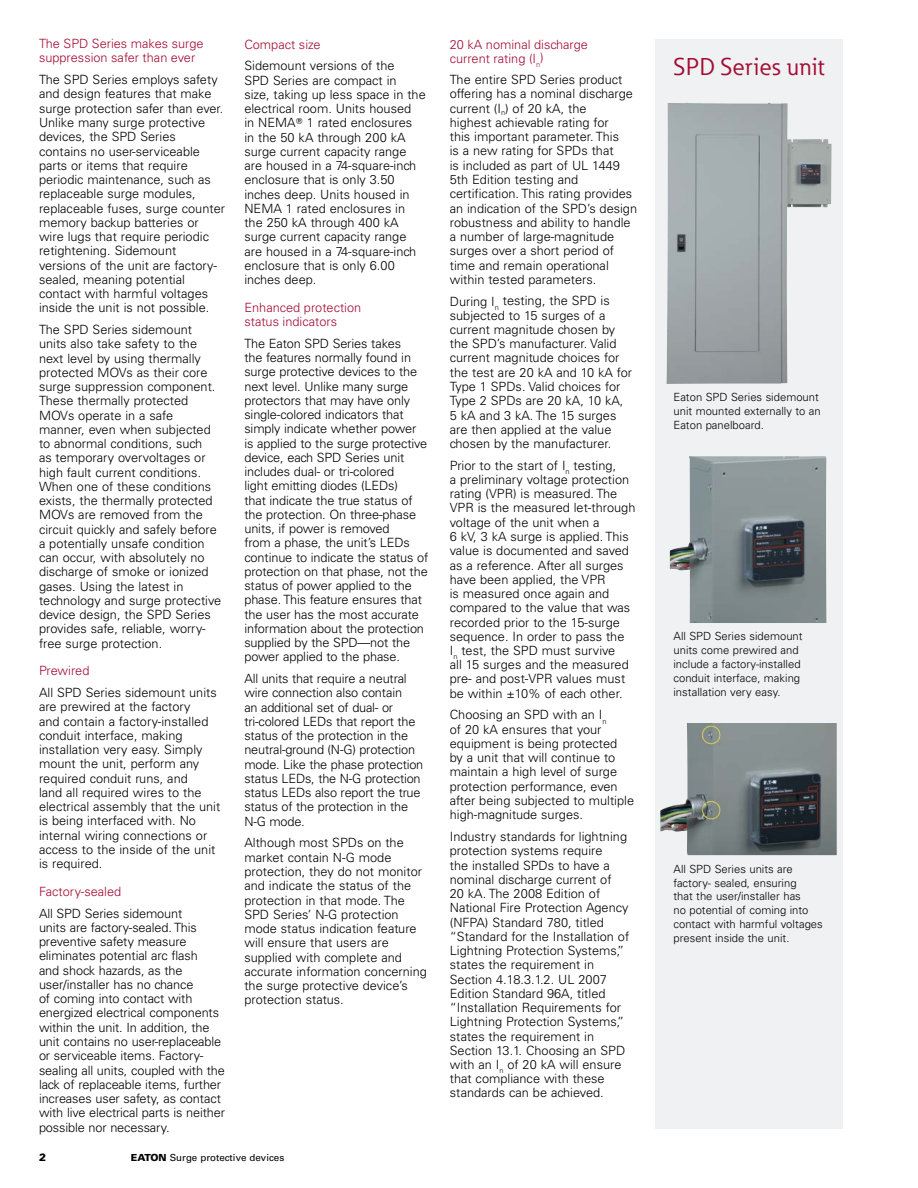
<style>
.page{position:relative;width:918px;height:1188px;background:#fff}
.page>*{position:absolute;margin:0;border:0;box-sizing:border-box;transform-origin:0 0}
.t1{font:24px "Eaton";color:#a30c33}
.t2{font:300 12.75px/14.2px "Univers LT Std";color:#000}
.t3{font:300 12.75px/14.2px "Univers LT Std";color:#a30c33}
.t4{font:300 11.25px/13.8px "Univers LT Std";color:#000}
.t5{font:900 10.5px "Univers LT Std";color:#000}
.t6{font:9.75px "Univers LT Std";color:#000}
.s1{font-family:"Universal Newswith Comm Pi";font-weight:400}
.s2{font-weight:900}
</style>
<div class="page">
<div style="left:656px;top:39px;width:187px;height:1090px;background:#eff1f3"></div>
<img style="left:660px;top:723px;width:177px;height:132px">
<img style="left:667px;top:103px;width:165px;height:281px">
<img style="left:670px;top:456px;width:156px;height:167px">
<p class="t3" style="left:39px;top:37px;width:166px">The SPD Series makes surge suppression safer than ever</p>
<p class="t2" style="left:39px;top:73px;width:188px">The SPD Series employs safety and design features that make surge protection safer than ever.<br>Unlike many surge protective devices, the SPD Series contains no user-serviceable parts or items that require periodic maintenance, such as replaceable surge modules, replaceable fuses, surge counter memory backup batteries or wire lugs that require periodic retightening. Sidemount versions of the unit are factory&shy;sealed, meaning potential contact with harmful voltages inside the unit is not possible.</p>
<p class="t2" style="left:39px;top:322px;width:184px">The SPD Series sidemount units also take safety to the next level by using thermally protected MOVs as their core surge suppression component.<br>These thermally protected<br>MOVs operate in a safe manner, even when subjected to abnormal conditions, such<br>as temporary overvoltages or high fault current conditions.<br>When one of these conditions exists, the thermally protected<br>MOVs are removed from the circuit quickly and safely before a potentially unsafe condition can occur, with absolutely no discharge of smoke or ionized gases. Using the latest in technology and surge protective device design, the SPD Series provides safe, reliable, worry&shy;free surge protection.</p>
<p class="t3" style="left:39px;top:664px;width:52px">Prewired</p>
<p class="t2" style="left:39px;top:686px;width:183px">All SPD Series sidemount units are prewired at the factory<br>and contain a factory-installed conduit interface, making installation very easy. Simply mount the unit, perform any required conduit runs, and<br>land all required wires to the electrical assembly that the unit is being interfaced with. No internal wiring connections or access to the inside of the unit is required.</p>
<p class="t3" style="left:39px;top:884px;width:84px">Factory-sealed</p>
<p class="t2" style="left:39px;top:906px;width:188px">All SPD Series sidemount<br>units are factory-sealed. This preventive safety measure eliminates potential arc flash<br>and shock hazards, as the user/installer has no chance<br>of coming into contact with energized electrical components within the unit. In addition, the unit contains no user-replaceable or serviceable items. Factory&shy;sealing all units, coupled with the lack of replaceable items, further increases user safety, as contact with live electrical parts is neither possible nor necessary.</p>
<p class="t3" style="left:244px;top:37px;width:78px">Compact size</p>
<p class="t2" style="left:244px;top:59px;width:183px">Sidemount versions of the<br>SPD Series are compact in<br>size, taking up less space in the electrical room. Units housed<br>in NEMA<span class="s1">T</span> 1 rated enclosures<br>in the 50 kA through 200 kA surge current capacity range are housed in a 74-square-inch enclosure that is only 3.50 inches deep. Units housed in<br>NEMA 1 rated enclosures in the 250 kA through 400 kA surge current capacity range are housed in a 74-square-inch enclosure that is only 6.00 inches deep.</p>
<p class="t3" style="left:244px;top:300px;width:118px">Enhanced protection status indicators</p>
<p class="t2" style="left:244px;top:336px;width:185px">The Eaton SPD Series takes<br>the features normally found in surge protective devices to the next level. Unlike many surge protectors that may have only single-colored indicators that simply indicate whether power is applied to the surge protective device, each SPD Series unit includes dual- or tri-colored<br>light emitting diodes (LEDs)<br>that indicate the true status of the protection. On three-phase units, if power is removed<br>from a phase, the unit’s LEDs continue to indicate the status of protection on that phase, not the status of power applied to the phase. This feature ensures that the user has the most accurate information about the protection supplied by the SPD—not the power applied to the phase.</p>
<p class="t2" style="left:244px;top:672px;width:180px">All units that require a neutral wire connection also contain<br>an additional set of dual- or tri-colored LEDs that report the status of the protection in the neutral-ground (N-G) protection mode. Like the phase protection status LEDs, the N-G protection status LEDs also report the true status of the protection in the<br>N-G mode.</p>
<p class="t2" style="left:244px;top:836px;width:184px">Although most SPDs on the market contain N-G mode protection, they do not monitor and indicate the status of the protection in that mode. The<br>SPD Series’ N-G protection mode status indication feature will ensure that users are supplied with complete and accurate information concerning the surge protective device’s protection status.</p>
<p class="t5" style="left:39px;top:1151px;width:9px">2</p>
<p class="t6" style="left:131px;top:1152px;width:155px"><span class="s2">EATON</span> Surge protective devices</p>
<p class="t3" style="left:450px;top:37px;width:140px">20 kA nominal discharge current rating (I<sub>n</sub>)</p>
<p class="t2" style="left:450px;top:73px;width:189px">The entire SPD Series product offering has a nominal discharge current (I<sub>n</sub>) of 20 kA, the<br>highest achievable rating for<br>this important parameter. This<br>is a new rating for SPDs that<br>is included as part of UL 1449<br>5th Edition testing and certification. This rating provides an indication of the SPD’s design robustness and ability to handle a number of large-magnitude surges over a short period of time and remain operational within tested parameters.</p>
<p class="t2" style="left:450px;top:294px;width:184px">During I<sub>n</sub> testing, the SPD is subjected to 15 surges of a current magnitude chosen by the SPD’s manufacturer. Valid current magnitude choices for the test are 20 kA and 10 kA for<br>Type 1 SPDs. Valid choices for<br>Type 2 SPDs are 20 kA, 10 kA,<br>5 kA and 3 kA. The 15 surges are then applied at the value chosen by the manufacturer.</p>
<p class="t2" style="left:450px;top:458px;width:187px">Prior to the start of I<sub>n</sub> testing,<br>a preliminary voltage protection rating (VPR) is measured. The<br>VPR is the measured let-through voltage of the unit when a<br>6 kV, 3 kA surge is applied. This value is documented and saved as a reference. After all surges have been applied, the VPR<br>is measured once again and compared to the value that was recorded prior to the 15-surge sequence. In order to pass the<br>I<sub>n</sub> test, the SPD must survive<br>all 15 surges and the measured pre- and post-VPR values must be within ±10% of each other.</p>
<p class="t2" style="left:450px;top:708px;width:186px">Choosing an SPD with an I<sub>n<br></sub>of 20 kA ensures that your equipment is being protected<br>by a unit that will continue to maintain a high level of surge protection performance, even after being subjected to multiple high-magnitude surges.</p>
<p class="t2" style="left:450px;top:829px;width:181px">Industry standards for lightning protection systems require<br>the installed SPDs to have a nominal discharge current of<br>20 kA. The 2008 Edition of<br>National Fire Protection Agency (NFPA) Standard 780, titled “Standard for the Installation of<br>Lightning Protection Systems,” states the requirement in<br>Section 4.18.3.1.2. UL 2007<br>Edition Standard 96A, titled “Installation Requirements for<br>Lightning Protection Systems,” states the requirement in<br>Section 13.1. Choosing an SPD with an I<sub>n</sub> of 20 kA will ensure that compliance with these standards can be achieved.</p>
<h1 class="t1" style="left:674px;top:52px;width:153px">SPD Series unit</h1>
<p class="t4" style="left:674px;top:390px;width:149px">Eaton SPD Series sidemount unit mounted externally to an<br>Eaton panelboard.</p>
<p class="t4" style="left:674px;top:629px;width:131px">All SPD Series sidemount units come prewired and include a factory-installed conduit interface, making installation very easy.</p>
<p class="t4" style="left:674px;top:862px;width:151px">All SPD Series units are factory- sealed, ensuring<br>that the user/installer has<br>no potential of coming into contact with harmful voltages present inside the unit.</p>
</div>
